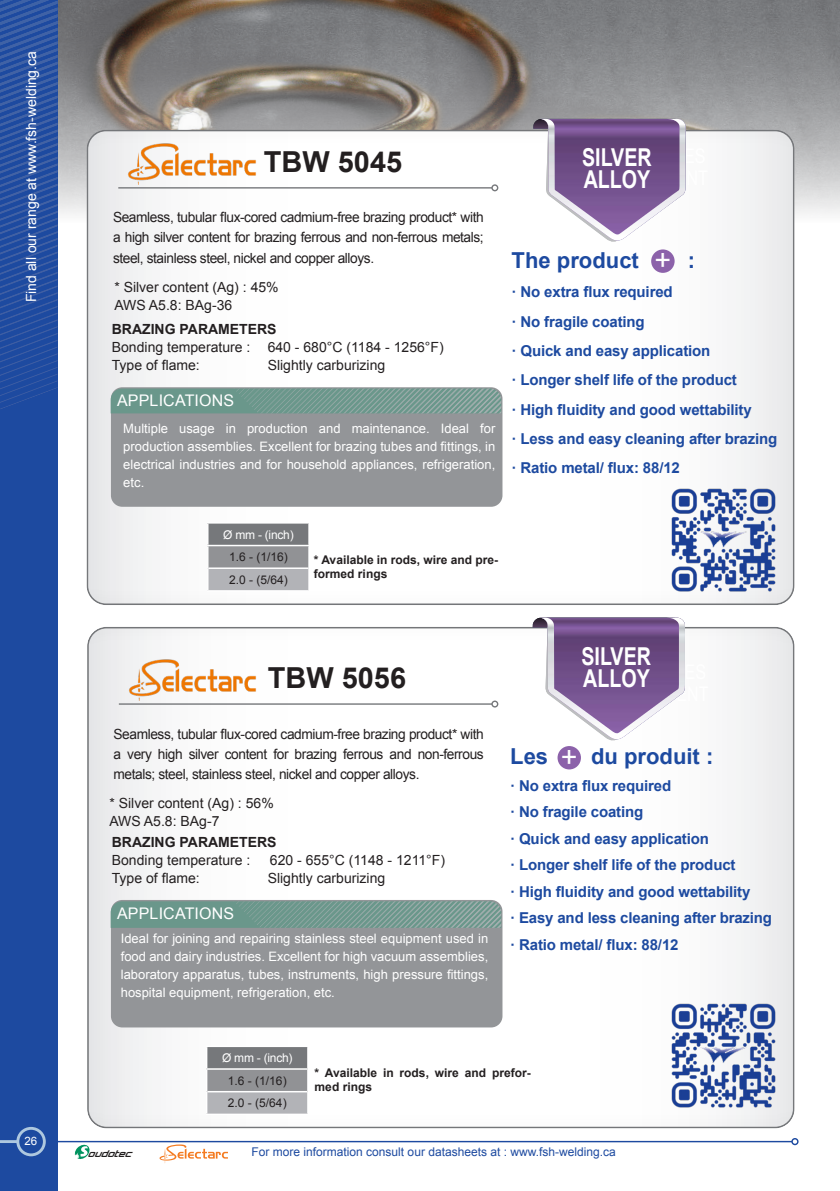
<style>
.page{position:relative;width:840px;height:1191px;background:#fff}
.page>*{position:absolute;margin:0;border:0;box-sizing:border-box;transform-origin:0 0}
.t1{font:700 29px "Arial";color:#231f20}
.t2{font:28.6px "Arial";color:#fff}
.t3{font:700 24.6px/22px "Arial";color:#fff;scale:.8 1}
.t4{font:700 22px "Arial";color:#1d4aa0}
.t5{font:16px "Arial";letter-spacing:.01em;color:#fff}
.t6{font:700 15px/26.6px "Arial";letter-spacing:-.01em;color:#1d4aa0}
.t7{font:14px/20px "Arial";color:#231f20}
.t8{font:14px "Arial";color:#fff}
.t9{font:700 14px "Arial";color:#231f20}
.t10{font:13px/18px "Arial";color:#fff;text-align:justify}
.t11{font:700 12px/14px "Arial";color:#231f20}
.t12{font:12px "Arial";color:#1d4aa0}
.t13{font:12px/22.6px "Arial";color:#231f20}
.t14{font:12px "Arial";letter-spacing:-.02em;color:#fff}
.t15{font:11.6px "Arial";color:#fff}
.t16{font:italic 700 8.8px "Orbitron";color:#211e1e;scale:1.1 1}
</style>
<div class="page">
<div style="left:87px;top:624px;width:709px;height:504px;background:#231f20;opacity:.38"></div>
<div style="left:111px;top:900px;width:391px;height:127px;background:#939598;border-radius:11px"></div>
<svg style="left:111px;top:901px;width:390px;height:27px;background:#749a91"></svg>
<div style="left:206px;top:1046px;width:102px;height:23px;background:#76787b"></div>
<div style="left:206px;top:1069px;width:102px;height:22px;background:#919295"></div>
<div style="left:206px;top:1091px;width:102px;height:23px;background:#b2b3b7"></div>
<hr style="left:206px;top:1045px;width:102px;height:2px;background:#fff">
<hr style="left:206px;top:1113px;width:102px;height:2px;background:#fff">
<hr style="left:206px;top:1068px;width:102px;height:1px;background:#fff">
<hr style="left:207px;top:1091px;width:100px;height:1px;background:#fff">
<svg style="left:206px;top:1047px;width:1px;height:66px"></svg>
<svg style="left:307px;top:1047px;width:1px;height:66px"></svg>
<img style="left:123px;top:657px;width:138px;height:43px">
<hr style="left:119px;top:703px;width:373px;height:1px;background:#76787b">
<div style="left:491px;top:700px;width:7px;height:7px;border:1px solid #76787b;border-radius:50%"></div>
<img style="left:57px;top:0;width:782px;height:270px">
<img style="left:532px;top:618px;width:7px;height:9px">
<svg style="left:539px;top:617px;width:145px;height:124px"></svg>
<div style="left:557px;top:746px;width:23px;height:23px;background:#8c62aa;border-radius:50%"></div>
<div style="left:0;top:0;width:57px;height:1191px;background:#1d4aa0"></div>
<svg style="left:0;top:0;width:57px;height:409px"></svg>
<div style="left:16px;top:1126px;width:30px;height:30px;border:3px solid #aec8df;border-radius:50%"></div>
<hr style="left:0;top:1140px;width:18px;height:3px;background:#aec8df">
<hr style="left:57px;top:1140px;width:734px;height:2px;background:#1d4aa0">
<div style="left:790px;top:1138px;width:8px;height:7px;border:1px solid #1d4aa0;border-radius:50%"></div>
<svg style="left:74px;top:1144px;width:16px;height:15px"></svg>
<svg style="left:159px;top:1144px;width:69px;height:19px"></svg>
<div style="left:86px;top:127px;width:710px;height:478px;background:#231f20;opacity:.38"></div>
<div style="left:111px;top:387px;width:391px;height:120px;background:#939598;border-radius:11px"></div>
<svg style="left:111px;top:388px;width:390px;height:25px;background:#749a91"></svg>
<div style="left:208px;top:523px;width:101px;height:22px;background:#76787b"></div>
<div style="left:208px;top:545px;width:101px;height:23px;background:#919295"></div>
<div style="left:208px;top:568px;width:101px;height:23px;background:#b2b3b7"></div>
<hr style="left:207px;top:522px;width:102px;height:1px;background:#fff">
<hr style="left:207px;top:590px;width:102px;height:1px;background:#fff">
<hr style="left:207px;top:545px;width:102px;height:1px;background:#fff">
<hr style="left:208px;top:567px;width:100px;height:2px;background:#fff">
<svg style="left:207px;top:523px;width:1px;height:67px"></svg>
<svg style="left:308px;top:523px;width:1px;height:67px"></svg>
<img style="left:123px;top:141px;width:138px;height:43px">
<hr style="left:118px;top:187px;width:374px;height:1px;background:#76787b">
<div style="left:491px;top:184px;width:7px;height:7px;border:1px solid #76787b;border-radius:50%"></div>
<img style="left:533px;top:119px;width:6px;height:10px">
<svg style="left:539px;top:119px;width:146px;height:124px"></svg>
<div style="left:650px;top:249px;width:24px;height:24px;background:#8c62aa;border-radius:50%"></div>
<img style="left:666px;top:483px;width:113px;height:114px">
<img style="left:666px;top:999px;width:113px;height:113px">
<p class="t8" style="left:22px;top:302px;width:253px;rotate:-90deg">Find all our range at www.fsh-welding.ca</p>
<p class="t15" style="left:24px;top:1133px;width:14px">26</p>
<h1 class="t1" style="left:264px;top:143px;width:140px">TBW 5045</h1>
<p class="t7" style="left:113px;top:208px;width:372px;text-align:justify">Seamless, tubular flux-cored cadmium-free brazing product* with a high silver content for brazing ferrous and non-ferrous metals; steel, stainless steel, nickel and copper alloys.</p>
<p class="t7" style="left:114px;top:278px;width:166px;line-height:18px">* Silver content (Ag) : 45%<br>AWS A5.8: BAg-36</p>
<p class="t9" style="left:112px;top:320px;width:166px">BRAZING PARAMETERS</p>
<p class="t7" style="left:112px;top:338px;width:333px;line-height:18px">Bonding temperature : 640 - 680°C (1184 - 1256°F)<br>Type of flame:</p>
<p class="t7" style="left:267px;top:355px;width:119px">Slightly carburizing</p>
<p class="t5" style="left:117px;top:390px;width:119px">APPLICATIONS</p>
<p class="t10" style="left:123px;top:419px;width:373px">Multiple usage in production and maintenance. Ideal for production assemblies. Excellent for brazing tubes and fittings, in electrical industries and for household appliances, refrigeration, etc.</p>
<h3 class="t3" style="left:581px;top:147px;width:88px">SILVER<br>ALLOY</h3>
<h3 class="t4" style="left:511px;top:246px;width:129px">The product</h3>
<h3 class="t4" style="left:687px;top:246px;width:9px">:</h3>
<p class="t6" style="left:511px;top:278px;width:267px;line-height:29.4px">· No extra flux required<br>· No fragile coating<br>· Quick and easy application<br>· Longer shelf life of the product<br>· High fluidity and good wettability<br>· Less and easy cleaning after brazing · Ratio metal/ flux: 88/12</p>
<h2 class="t2" style="left:654px;top:241px;width:18px">+</h2>
<p class="t14" style="left:223px;top:526px;width:72px">Ø mm - (inch)</p>
<p class="t13" style="left:229px;top:546px;width:60px">1.6 - (1/16)<br>2.0 - (5/64)</p>
<p class="t11" style="left:314px;top:553px;width:186px">* Available in rods, wire and pre&shy;formed rings</p>
<h1 class="t1" style="left:268px;top:658px;width:140px">TBW 5056</h1>
<p class="t7" style="left:113px;top:724px;width:371px;text-align:justify">Seamless, tubular flux-cored cadmium-free brazing product* with a very high silver content for brazing ferrous and non-ferrous metals; steel, stainless steel, nickel and copper alloys.</p>
<p class="t7" style="left:109px;top:794px;width:166px;line-height:18px">* Silver content (Ag) : 56%<br>AWS A5.8: BAg-7</p>
<p class="t9" style="left:112px;top:832px;width:166px">BRAZING PARAMETERS</p>
<p class="t7" style="left:112px;top:850px;width:140px">Bonding temperature :</p>
<p class="t7" style="left:270px;top:850px;width:176px">620 - 655°C (1148 - 1211°F)</p>
<p class="t7" style="left:112px;top:868px;width:89px">Type of flame:</p>
<p class="t7" style="left:267px;top:868px;width:119px">Slightly carburizing</p>
<p class="t5" style="left:117px;top:903px;width:119px">APPLICATIONS</p>
<p class="t10" style="left:121px;top:929px;width:369px">Ideal for joining and repairing stainless steel equipment used in food and dairy industries. Excellent for high vacuum assemblies, laboratory apparatus, tubes, instruments, high pressure fittings, hospital equipment, refrigeration, etc.</p>
<h3 class="t3" style="left:581px;top:646px;width:88px">SILVER<br>ALLOY</h3>
<h3 class="t4" style="left:510px;top:742px;width:39px">Les</h3>
<h3 class="t4" style="left:590px;top:742px;width:124px">du produit :</h3>
<p class="t6" style="left:510px;top:772px;width:263px">· No extra flux required<br>· No fragile coating<br>· Quick and easy application<br>· Longer shelf life of the product<br>· High fluidity and good wettability<br>· Easy and less cleaning after brazing · Ratio metal/ flux: 88/12</p>
<h2 class="t2" style="left:560px;top:738px;width:18px">+</h2>
<p class="t14" style="left:222px;top:1050px;width:72px">Ø mm - (inch)</p>
<p class="t13" style="left:228px;top:1069px;width:60px">1.6 - (1/16)<br>2.0 - (5/64)</p>
<p class="t11" style="left:314px;top:1066px;width:217px">* Available in rods, wire and prefor&shy;med rings</p>
<p class="t16" style="left:87px;top:1148px;width:45px">oudotec</p>
<p class="t12" style="left:251px;top:1144px;width:366px">For more information consult our datasheets at : www.fsh-welding.ca</p>
</div>
